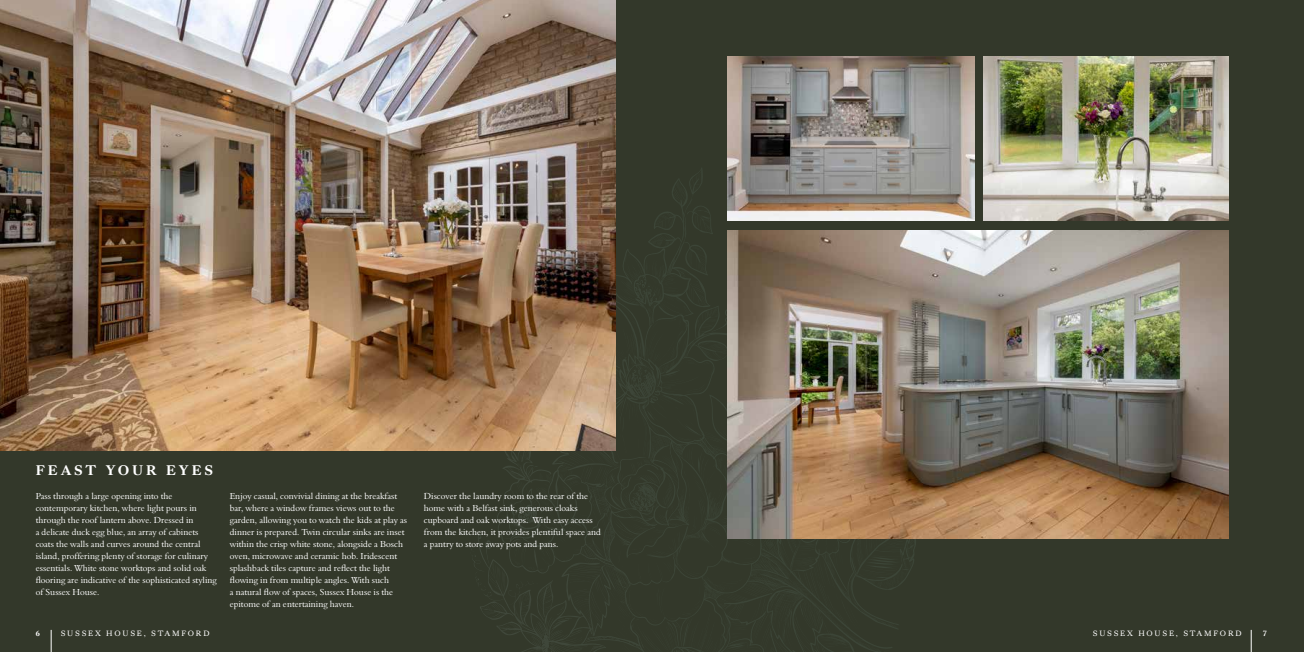
<style>
.page{position:relative;width:1304px;height:652px;background:#33382a}
.page>*{position:absolute;margin:0;border:0;box-sizing:border-box;transform-origin:0 0}
.t1{font:700 14.5px "Kings Caslon";letter-spacing:.2em;color:#fff}
.t2{font:9px/12px "Aldine 401 BT Roman A";color:#fff}
.t3{font:8px "Kings Caslon";letter-spacing:.22em;color:#fff}
.t4{font:700 8px "Kings Caslon";color:#fff}
</style>
<div class="page">
<svg style="left:473px;top:168px;width:444px;height:484px"></svg>
<svg style="left:51px;top:630px;width:1px;height:22px"></svg>
<img style="left:0;top:0;width:615px;height:451px">
<svg style="left:1251px;top:630px;width:1px;height:22px"></svg>
<img style="left:728px;top:57px;width:246px;height:164px">
<img style="left:983px;top:57px;width:245px;height:164px">
<img style="left:728px;top:230px;width:500px;height:308px">
<h1 class="t1" style="left:36px;top:462px;width:179px">FEAST YOUR EYES</h1>
<p class="t2" style="left:36px;top:490px;width:183px">Pass through a large opening into the contemporary kitchen, where light pours in through the roof lantern above. Dressed in<br>a delicate duck egg blue, an array of cabinets coats the walls and curves around the central island, proffering plenty of storage for culinary essentials. White stone worktops and solid oak flooring are indicative of the sophisticated styling of Sussex House.</p>
<p class="t2" style="left:230px;top:490px;width:179px">Enjoy casual, convivial dining at the breakfast bar, where a window frames views out to the garden, allowing you to watch the kids at play as dinner is prepared. Twin circular sinks are inset within the crisp white stone, alongside a Bosch oven, microwave and ceramic hob. Iridescent splashback tiles capture and reflect the light flowing in from multiple angles. With such<br>a natural flow of spaces, Sussex House is the epitome of an entertaining haven.</p>
<p class="t2" style="left:424px;top:490px;width:179px">Discover the laundry room to the rear of the home with a Belfast sink, generous cloaks cupboard and oak worktops. With easy access from the kitchen, it provides plentiful space and a pantry to store away pots and pans.</p>
<p class="t4" style="left:36px;top:628px;width:6px">6</p>
<p class="t3" style="left:61px;top:628px;width:150px">SUSSEX HOUSE, STAMFORD</p>
<p class="t3" style="left:1093px;top:628px;width:150px">SUSSEX HOUSE, STAMFORD</p>
<p class="t4" style="left:1263px;top:628px;width:6px">7</p>
</div>
